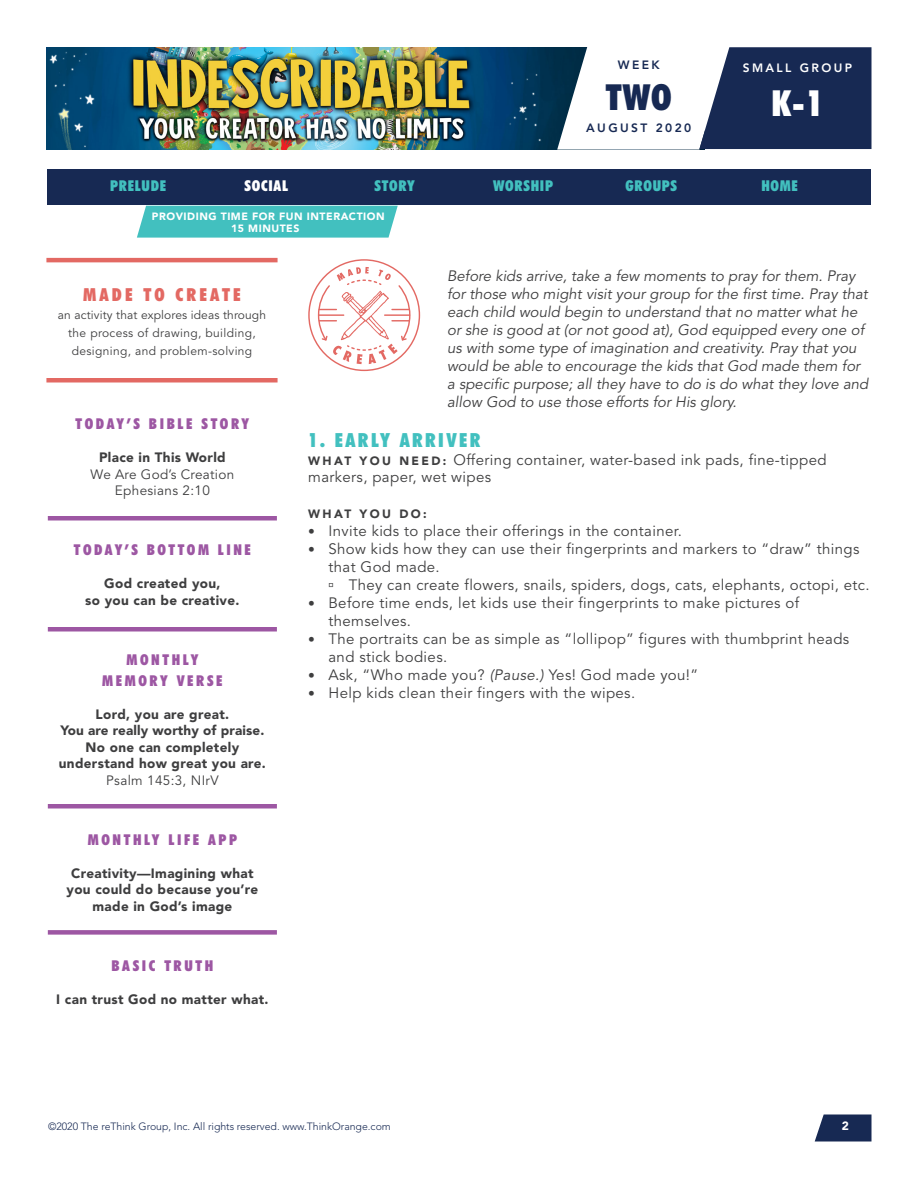
<style>
.page{position:relative;width:918px;height:1188px;background:#fff}
.page>*{position:absolute;margin:0;border:0;box-sizing:border-box;transform-origin:0 0}
.t1{font:900 condensed 36px "Futura BT";color:#172953}
.t2{font:900 condensed 36px "Futura BT";color:#fff}
.Paragraph_Style_1{font:900 condensed 19.5px "Futura BT";letter-spacing:.125em;color:#42c0bf}
.Paragraph_Style_1-2{font:900 condensed 18px "Futura BT";letter-spacing:.175em;color:#e36963}
.Paragraph_Style_1-3{font:15px/18px "Avenir LT Std";letter-spacing:.025em;color:#3e3e3f}
.Paragraph_Style_1-4{font:italic 15px/18px "Avenir LT Std";color:#3e3e3f}
.t3{font:900 condensed 15px/21px "Futura BT";letter-spacing:.175em;color:#9d57a3;text-align:center}
.t4{font:900 condensed 15px "Futura BT";letter-spacing:.05em;color:#42c0bf}
.t5{font:900 condensed 15px "Futura BT";letter-spacing:.05em;color:#fff}
.t6{font:900 13.5px/16.5px "Avenir LT Std";letter-spacing:.025em;color:#3e3e3f;text-align:center}
.t7{font:13.5px/16.5px "Avenir LT Std";letter-spacing:.025em;color:#3e3e3f;text-align:center}
.t8{font:12px/18px "Avenir LT Std";letter-spacing:.03em;color:#3e3e3f}
.t9{font:12px "Avenir LT Std";letter-spacing:.01em;color:#3e3e3f}
.t10{font:800 12px "Avenir LT Std";letter-spacing:.2em;color:#172953}
.t11{font:800 12px "Avenir LT Std";letter-spacing:.2em;color:#fff}
.Paragraph_Style_1-5{font:900 12px "Avenir LT Std";letter-spacing:.2em;color:#3e3e3f}
.t12{font:900 12px "Avenir LT Std";color:#fff}
.t13{font:300 10.5px "Avenir LT Std";color:#172953}
.t14{font:900 10.5px/12px "Avenir LT Std";letter-spacing:.05em;color:#fff;text-align:center}
.s1{font-weight:900;font-size:12px}
.s2{font-family:"Avenir";font-size:13.5px}
.s3{font-style:italic}
</style>
<div class="page">
<img style="left:46px;top:47px;width:511px;height:102px">
<svg style="left:557px;top:47px;width:315px;height:103px"></svg>
<svg style="left:815px;top:1114px;width:57px;height:28px;background:#314166"></svg>
<hr style="left:48px;top:804px;width:229px;height:4px;background:#9d57a3">
<hr style="left:48px;top:516px;width:229px;height:4px;background:#9d57a3">
<div style="left:48px;top:627px;width:229px;height:5px;background:#9d57a3"></div>
<div style="left:48px;top:930px;width:229px;height:5px;background:#9d57a3"></div>
<div style="left:137px;top:206px;width:261px;height:32px;background:#42c0bf"></div>
<div style="left:47px;top:170px;width:824px;height:36px;background:#172953"></div>
<hr style="left:46px;top:378px;width:232px;height:4px;background:#e36963">
<hr style="left:46px;top:258px;width:232px;height:4px;background:#e36963">
<svg style="left:308px;top:259px;width:112px;height:112px"></svg>
<p class="t10" style="left:618px;top:58px;width:43px">WEEK</p>
<p class="t11" style="left:743px;top:61px;width:111px">SMALL GROUP</p>
<h1 class="t1" style="left:606px;top:75px;width:67px">TWO</h1>
<h1 class="t2" style="left:772px;top:81px;width:54px">K-1</h1>
<p class="t10" style="left:586px;top:121px;width:107px">AUGUST 2020</p>
<p class="t4" style="left:110px;top:177px;width:57px">PRELUDE</p>
<p class="t5" style="left:245px;top:177px;width:45px">SOCIAL</p>
<p class="t4" style="left:375px;top:177px;width:42px">STORY</p>
<p class="t4" style="left:493px;top:177px;width:62px">WORSHIP</p>
<p class="t4" style="left:626px;top:177px;width:53px">GROUPS</p>
<p class="t4" style="left:761px;top:177px;width:38px">HOME</p>
<p class="t14" style="left:152px;top:210px;width:234px">PROVIDING TIME FOR FUN INTERACTION<br>15 MINUTES</p>
<p class="Paragraph_Style_1-2" style="left:83px;top:284px;width:159px">MADE TO CREATE</p>
<p class="t9" style="left:58px;top:308px;width:210px">an activity that explores ideas through</p>
<p class="t8" style="left:68px;top:324px;width:189px">the process of drawing, building, designing, and problem-solving</p>
<p class="t3" style="left:76px;top:413px;width:175px">TODAY’S BIBLE STORY</p>
<p class="t6" style="left:99px;top:449px;width:128px">Place in This World</p>
<p class="t7" style="left:91px;top:466px;width:145px">We Are God’s Creation<br>Ephesians 2:10</p>
<p class="t3" style="left:74px;top:539px;width:178px">TODAY’S BOTTOM LINE</p>
<p class="t6" style="left:85px;top:575px;width:156px">God created you,<br>so you can be creative.</p>
<p class="t3" style="left:102px;top:649px;width:122px">MONTHLY<br>MEMORY VERSE</p>
<p class="t6" style="left:59px;top:706px;width:209px">Lord, you are great.<br>You are really worthy of praise.<br>No one can completely understand how great you are.</p>
<p class="t7" style="left:106px;top:772px;width:114px">Psalm 145:3, NIrV</p>
<p class="t3" style="left:88px;top:829px;width:151px">MONTHLY LIFE APP</p>
<p class="t6" style="left:67px;top:865px;width:193px">Creativity—Imagining what you could do because you’re made in God’s image</p>
<p class="t3" style="left:112px;top:955px;width:103px">BASIC TRUTH</p>
<p class="t6" style="left:56px;top:991px;width:214px">I can trust God no matter what.</p>
<p class="Paragraph_Style_1-4" style="left:447px;top:267px;width:423px">Before kids arrive, take a few moments to pray for them. Pray for those who might visit your group for the first time. Pray that each child would begin to understand that no matter what he or she is good at (or not good at), God equipped every one of us with some type of imagination and creativity. Pray that you would be able to encourage the kids that God made them for a specific purpose; all they have to do is do what they love and allow God to use those efforts for His glory.</p>
<p class="Paragraph_Style_1" style="left:308px;top:428px;width:174px">1. EARLY ARRIVER</p>
<p class="Paragraph_Style_1-3" style="left:308px;top:452px;width:520px;line-height:16.5px"><span class="s1">W H AT Y O U N E E D :</span> Offering container, water-based ink pads, fine-tipped markers, paper, wet wipes</p>
<p class="Paragraph_Style_1-5" style="left:308px;top:506px;width:120px">WHAT YOU DO:</p>
<p class="Paragraph_Style_1-3" style="left:308px;top:522px;width:375px"><span class="s2">•</span> Invite kids to place their offerings in the container.</p>
<p class="Paragraph_Style_1-3" style="left:328px;top:540px;width:532px;text-indent:-20px"><span class="s2">•</span> Show kids how they can use their fingerprints and markers to “draw” things that God made.</p>
<p class="Paragraph_Style_1-3" style="left:349px;top:576px;width:523px">They can create flowers, snails, spiders, dogs, cats, elephants, octopi, etc.</p>
<p class="Paragraph_Style_1-3" style="left:328px;top:594px;width:472px;text-indent:-20px"><span class="s2">•</span> Before time ends, let kids use their fingerprints to make pictures of themselves.</p>
<p class="Paragraph_Style_1-3" style="left:328px;top:630px;width:522px;text-indent:-20px"><span class="s2">•</span> The portraits can be as simple as “lollipop” figures with thumbprint heads and stick bodies.</p>
<p class="Paragraph_Style_1-3" style="left:308px;top:666px;width:392px"><span class="s2">•</span> Ask, “Who made you? <span class="s3">(Pause.)</span> Yes! God made you!”</p>
<p class="Paragraph_Style_1-3" style="left:308px;top:684px;width:328px"><span class="s2">•</span> Help kids clean their fingers with the wipes.</p>
<p class="t13" style="left:48px;top:1120px;width:344px">©2020 The reThink Group, Inc. All rights reserved. www.ThinkOrange.com</p>
<p class="t12" style="left:842px;top:1118px;width:9px">2</p>
</div>
